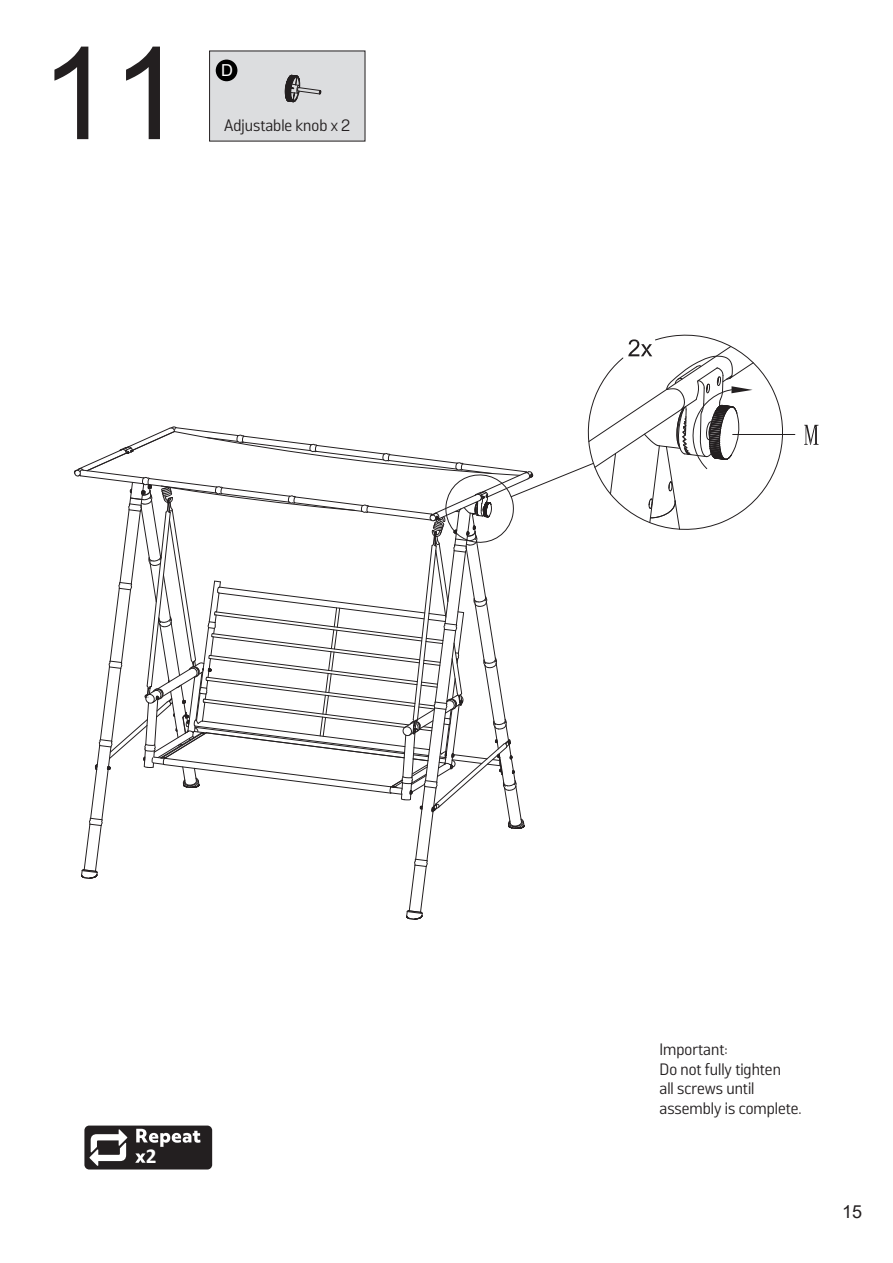
<style>
.page{position:relative;width:893px;height:1263px;background:#fff}
.page>*{position:absolute;margin:0;border:0;box-sizing:border-box;transform-origin:0 0}
.t1{font:128.7px "Arial";color:#231f20}
.t2{font:700 21.3px "Calibri";color:#fff}
.t3{font:18px "Arial";color:#231f20}
.t4{font:16.5px/19.8px "Argos";color:#231f20}
.t5{font:16.5px "Arial";color:#fff}
</style>
<div class="page">
<div style="left:209px;top:51px;width:156px;height:90px;background:#dcdddf"></div>
<div style="left:216px;top:60px;width:21px;height:21px;background:#000;border-radius:50%"></div>
<div style="left:84px;top:1125px;width:128px;height:44px;background:#231f20;border-radius:5px"></div>
<svg style="left:136px;top:1129px;width:65px;height:18px"></svg>
<svg style="left:135px;top:1153px;width:11px;height:10px"></svg>
<svg style="left:89px;top:1129px;width:38px;height:37px"></svg>
<svg style="left:804px;top:425px;width:15px;height:20px"></svg>
<hr style="left:733px;top:434px;width:62px;height:1px;background:#231f20">
<svg style="left:74px;top:334px;width:709px;height:586px"></svg>
<svg style="left:284px;top:75px;width:37px;height:28px"></svg>
<h1 class="t1" style="left:40px;top:5px;width:145px">11</h1>
<p class="t5" style="left:221px;top:59px;width:13px">D</p>
<p class="t4" style="left:224px;top:116px;width:128px">Adjustable knob x 2</p>
<p class="t2" style="left:146px;top:1142px;width:12px">2</p>
<p class="t4" style="left:659px;top:1039px;width:144px">Important:<br>Do not fully tighten<br>all screws until assembly is complete.</p>
<p class="t3" style="left:842px;top:1199px;width:22px">15</p>
</div>
